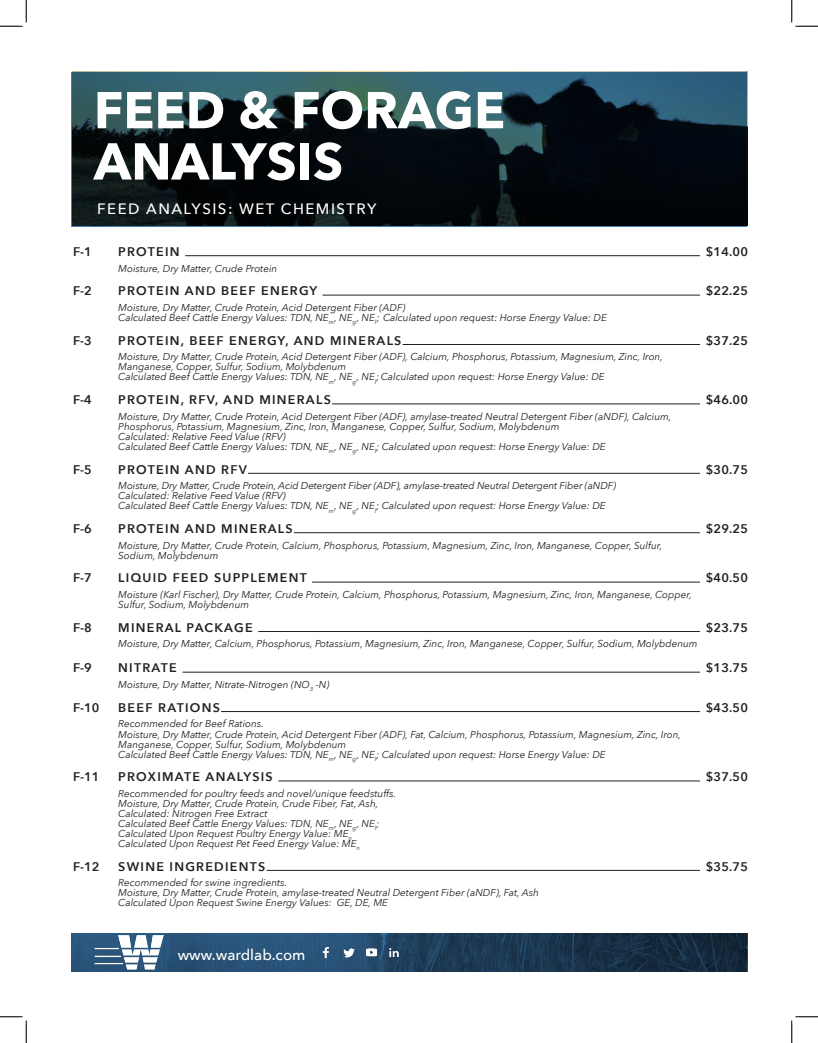
<style>
.page{position:relative;width:818px;height:1043px;background:#fff}
.page>*{position:absolute;margin:0;border:0;box-sizing:border-box;transform-origin:0 0}
.t1{font:700 51.25px "Avenir Next LT Pro";color:#fff}
.Subheading_2{font:500 15px "Avenir Next";letter-spacing:.1em;color:#fff}
.Subheading_2-2{font:500 15px "Avenir Next";color:#fff}
.List_Item_Heading{font:600 12.5px "Avenir Next";letter-spacing:.1em;color:#231f20}
.List_Item_Description{font:italic 10px/10px "Avenir Next";color:#231f20}
</style>
<div class="page">
<hr style="left:185px;top:255px;width:515px;height:1px;background:#231f20">
<hr style="left:322px;top:295px;width:378px;height:1px;background:#231f20">
<hr style="left:402px;top:344px;width:298px;height:1px;background:#231f20">
<hr style="left:332px;top:403px;width:368px;height:1px;background:#231f20">
<hr style="left:248px;top:473px;width:452px;height:1px;background:#231f20">
<hr style="left:294px;top:532px;width:405px;height:1px;background:#231f20">
<hr style="left:312px;top:582px;width:388px;height:1px;background:#231f20">
<hr style="left:258px;top:631px;width:441px;height:1px;background:#231f20">
<hr style="left:182px;top:672px;width:518px;height:1px;background:#231f20">
<hr style="left:221px;top:711px;width:479px;height:1px;background:#231f20">
<hr style="left:278px;top:780px;width:422px;height:1px;background:#231f20">
<hr style="left:266px;top:870px;width:434px;height:1px;background:#231f20">
<svg style="left:71px;top:72px;width:675px;height:154px;background:#12252e"></svg>
<svg style="left:72px;top:933px;width:675px;height:38px;background:#1e3e5b"></svg>
<img style="left:94px;top:933px;width:71px;height:38px">
<img style="left:315px;top:941px;width:90px;height:22px">
<svg style="left:0;top:0;width:27px;height:27px"></svg>
<svg style="left:0;top:1016px;width:27px;height:26px"></svg>
<svg style="left:791px;top:0;width:27px;height:27px"></svg>
<svg style="left:791px;top:1016px;width:27px;height:26px"></svg>
<p class="t1" style="left:94px;top:79px;width:413px">FEED &amp; FORAGE</p>
<p class="t1" style="left:94px;top:130px;width:251px">ANALYSIS</p>
<p class="Subheading_2" style="left:97px;top:196px;width:281px">FEED ANALYSIS: WET CHEMISTRY</p>
<p class="List_Item_Heading" style="left:73px;top:241px;width:20px">F-1</p>
<p class="List_Item_Heading" style="left:118px;top:241px;width:63px">PROTEIN</p>
<p class="List_Item_Description" style="left:118px;top:263px;width:160px">Moisture, Dry Matter, Crude Protein</p>
<p class="List_Item_Heading" style="left:73px;top:280px;width:20px">F-2</p>
<p class="List_Item_Heading" style="left:118px;top:280px;width:200px">PROTEIN AND BEEF ENERGY</p>
<p class="List_Item_Description" style="left:118px;top:302px;width:289px">Moisture, Dry Matter, Crude Protein, Acid Detergent Fiber (ADF)</p>
<p class="List_Item_Description" style="left:118px;top:312px;width:490px">Calculated Beef Cattle Energy Values: TDN, NE<sub>m</sub>, NE<sub>g</sub>, NE<sub>l</sub>; Calculated upon request: Horse Energy Value: DE</p>
<p class="List_Item_Heading" style="left:73px;top:330px;width:20px">F-3</p>
<p class="List_Item_Heading" style="left:118px;top:330px;width:285px">PROTEIN, BEEF ENERGY, AND MINERALS</p>
<p class="List_Item_Description" style="left:118px;top:351px;width:546px">Moisture, Dry Matter, Crude Protein, Acid Detergent Fiber (ADF), Calcium, Phosphorus, Potassium, Magnesium, Zinc, Iron,<br>Manganese, Copper, Sulfur, Sodium, Molybdenum</p>
<p class="List_Item_Description" style="left:118px;top:371px;width:488px">Calculated Beef Cattle Energy Values: TDN, NE<sub>m</sub>, NE<sub>g</sub>, NE<sub>l</sub>; Calculated upon request: Horse Energy Value: DE</p>
<p class="List_Item_Heading" style="left:73px;top:389px;width:20px">F-4</p>
<p class="List_Item_Heading" style="left:118px;top:389px;width:214px">PROTEIN, RFV, AND MINERALS</p>
<p class="List_Item_Description" style="left:118px;top:411px;width:554px">Moisture, Dry Matter, Crude Protein, Acid Detergent Fiber (ADF), amylase-treated Neutral Detergent Fiber (aNDF), Calcium,<br>Phosphorus, Potassium, Magnesium, Zinc, Iron, Manganese, Copper, Sulfur, Sodium, Molybdenum</p>
<p class="List_Item_Description" style="left:118px;top:431px;width:169px">Calculated: Relative Feed Value (RFV)</p>
<p class="List_Item_Description" style="left:118px;top:441px;width:489px">Calculated Beef Cattle Energy Values: TDN, NE<sub>m</sub>, NE<sub>g</sub>, NE<sub>l</sub>; Calculated upon request: Horse Energy Value: DE</p>
<p class="List_Item_Heading" style="left:73px;top:458px;width:20px">F-5</p>
<p class="List_Item_Heading" style="left:118px;top:458px;width:130px">PROTEIN AND RFV</p>
<p class="List_Item_Description" style="left:118px;top:480px;width:499px">Moisture, Dry Matter, Crude Protein, Acid Detergent Fiber (ADF), amylase-treated Neutral Detergent Fiber (aNDF)</p>
<p class="List_Item_Description" style="left:118px;top:490px;width:169px">Calculated: Relative Feed Value (RFV)</p>
<p class="List_Item_Description" style="left:118px;top:500px;width:489px">Calculated Beef Cattle Energy Values: TDN, NE<sub>m</sub>, NE<sub>g</sub>, NE<sub>l</sub>; Calculated upon request: Horse Energy Value: DE</p>
<p class="List_Item_Heading" style="left:73px;top:518px;width:20px">F-6</p>
<p class="List_Item_Heading" style="left:118px;top:518px;width:176px">PROTEIN AND MINERALS</p>
<p class="List_Item_Description" style="left:118px;top:539px;width:545px">Moisture, Dry Matter, Crude Protein, Calcium, Phosphorus, Potassium, Magnesium, Zinc, Iron, Manganese, Copper, Sulfur,<br>Sodium, Molybdenum</p>
<p class="List_Item_Heading" style="left:73px;top:567px;width:20px">F-7</p>
<p class="List_Item_Heading" style="left:118px;top:567px;width:190px">LIQUID FEED SUPPLEMENT</p>
<p class="List_Item_Description" style="left:118px;top:589px;width:575px">Moisture (Karl Fischer), Dry Matter, Crude Protein, Calcium, Phosphorus, Potassium, Magnesium, Zinc, Iron, Manganese, Copper,<br>Sulfur, Sodium, Molybdenum</p>
<p class="List_Item_Heading" style="left:73px;top:616px;width:20px">F-8</p>
<p class="List_Item_Heading" style="left:118px;top:616px;width:136px">MINERAL PACKAGE</p>
<p class="List_Item_Description" style="left:118px;top:638px;width:581px">Moisture, Dry Matter, Calcium, Phosphorus, Potassium, Magnesium, Zinc, Iron, Manganese, Copper, Sulfur, Sodium, Molybdenum</p>
<p class="List_Item_Heading" style="left:73px;top:657px;width:20px">F-9</p>
<p class="List_Item_Heading" style="left:118px;top:657px;width:60px">NITRATE</p>
<p class="List_Item_Description" style="left:118px;top:679px;width:213px">Moisture, Dry Matter, Nitrate-Nitrogen (NO<sub>3</sub> -N)</p>
<p class="List_Item_Heading" style="left:73px;top:696px;width:28px">F-10</p>
<p class="List_Item_Heading" style="left:118px;top:696px;width:103px">BEEF RATIONS</p>
<p class="List_Item_Description" style="left:118px;top:718px;width:147px">Recommended for Beef Rations.</p>
<p class="List_Item_Description" style="left:118px;top:728px;width:564px">Moisture, Dry Matter, Crude Protein, Acid Detergent Fiber (ADF), Fat, Calcium, Phosphorus, Potassium, Magnesium, Zinc, Iron,<br>Manganese, Copper, Sulfur, Sodium, Molybdenum</p>
<p class="List_Item_Description" style="left:118px;top:748px;width:489px">Calculated Beef Cattle Energy Values: TDN, NE<sub>m</sub>, NE<sub>g</sub>, NE<sub>l</sub>; Calculated upon request: Horse Energy Value: DE</p>
<p class="List_Item_Heading" style="left:73px;top:766px;width:28px">F-11</p>
<p class="List_Item_Heading" style="left:118px;top:766px;width:156px">PROXIMATE ANALYSIS</p>
<p class="List_Item_Description" style="left:118px;top:788px;width:279px">Recommended for poultry feeds and novel/unique feedstuffs.</p>
<p class="List_Item_Description" style="left:118px;top:798px;width:261px">Moisture, Dry Matter, Crude Protein, Crude Fiber, Fat, Ash,</p>
<p class="List_Item_Description" style="left:118px;top:808px;width:151px">Calculated: Nitrogen Free Extract</p>
<p class="List_Item_Description" style="left:118px;top:818px;width:262px">Calculated Beef Cattle Energy Values: TDN, NE<sub>m</sub>, NE<sub>g</sub>, NE<sub>l</sub>;</p>
<p class="List_Item_Description" style="left:118px;top:828px;width:235px">Calculated Upon Request Poultry Energy Value: ME<sub>n</sub></p>
<p class="List_Item_Description" style="left:118px;top:838px;width:243px">Calculated Upon Request Pet Feed Energy Value: ME<sub>n</sub></p>
<p class="List_Item_Heading" style="left:73px;top:855px;width:28px">F-12</p>
<p class="List_Item_Heading" style="left:118px;top:855px;width:148px">SWINE INGREDIENTS</p>
<p class="List_Item_Description" style="left:118px;top:877px;width:170px">Recommended for swine ingredients.</p>
<p class="List_Item_Description" style="left:118px;top:887px;width:422px">Moisture, Dry Matter, Crude Protein, amylase-treated Neutral Detergent Fiber (aNDF), Fat, Ash</p>
<p class="List_Item_Description" style="left:118px;top:897px;width:271px">Calculated Upon Request Swine Energy Values: GE, DE, ME</p>
<p class="List_Item_Heading" style="left:705px;top:241px;width:44px">$14.00</p>
<p class="List_Item_Heading" style="left:705px;top:280px;width:44px">$22.25</p>
<p class="List_Item_Heading" style="left:705px;top:330px;width:44px">$37.25</p>
<p class="List_Item_Heading" style="left:705px;top:389px;width:44px">$46.00</p>
<p class="List_Item_Heading" style="left:705px;top:458px;width:44px">$30.75</p>
<p class="List_Item_Heading" style="left:705px;top:518px;width:44px">$29.25</p>
<p class="List_Item_Heading" style="left:705px;top:567px;width:44px">$40.50</p>
<p class="List_Item_Heading" style="left:705px;top:616px;width:44px">$23.75</p>
<p class="List_Item_Heading" style="left:705px;top:657px;width:44px">$13.75</p>
<p class="List_Item_Heading" style="left:705px;top:696px;width:44px">$43.50</p>
<p class="List_Item_Heading" style="left:705px;top:766px;width:44px">$37.50</p>
<p class="List_Item_Heading" style="left:705px;top:855px;width:44px">$35.75</p>
<p class="Subheading_2-2" style="left:178px;top:941px;width:129px">www.wardlab.com</p>
</div>
